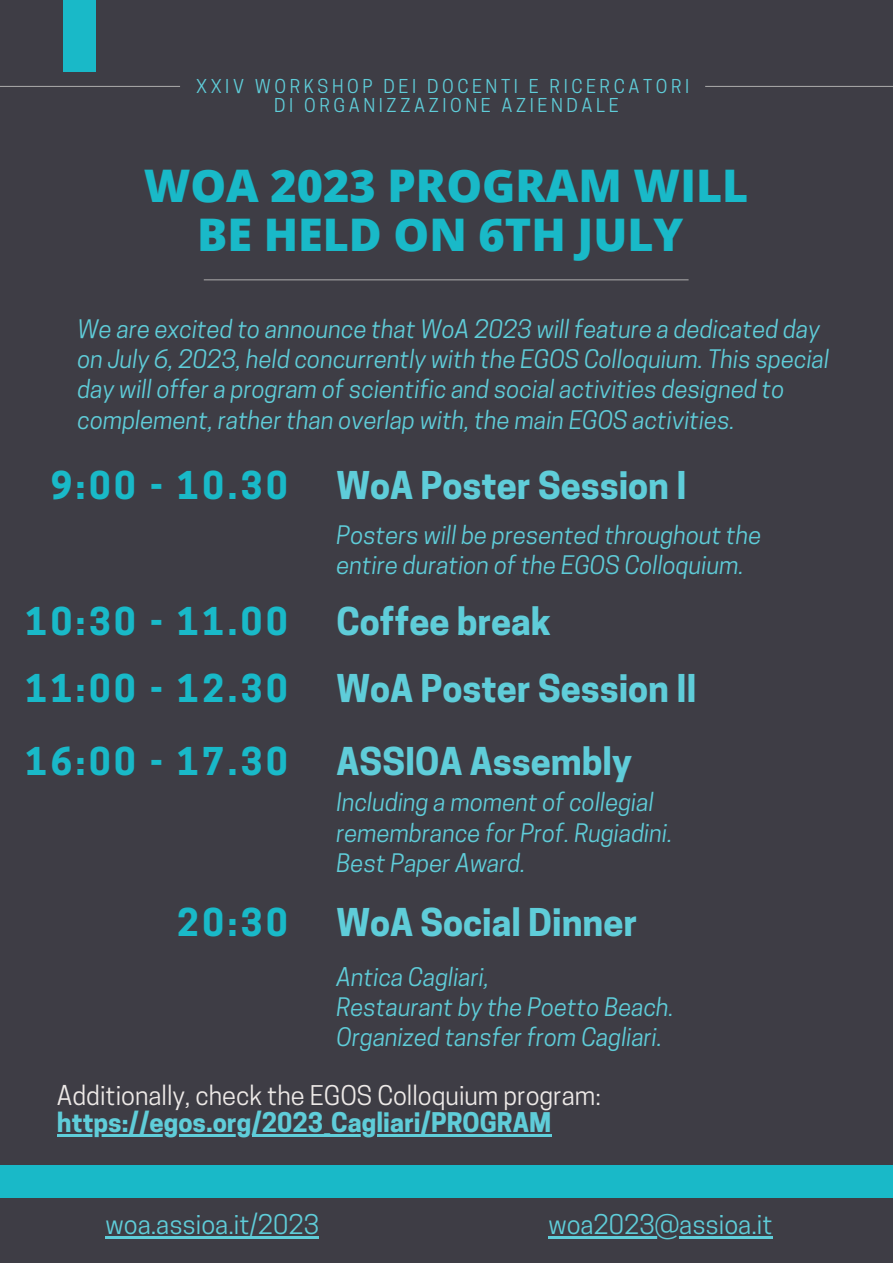
<style>
.page{position:relative;width:893px;height:1264px;background:#fff}
.page>*{position:absolute;margin:0;border:0;box-sizing:border-box;transform-origin:0 0}
.t1{font:800 45px/49.5px "Open Sans";color:#19b9c8;text-align:center}
.t2{font:700 36px "Cooper Hewitt";color:#5fcdd9}
.t3{font:700 36px "Cooper Hewitt";letter-spacing:.1em;color:#19b9c8}
.t4{font:25.5px "Cooper Hewitt";color:#ede9e7}
.t5{font:700 25.5px "Cooper Hewitt";color:#5fcdd9}
.t6{font:25.5px "Cooper Hewitt";color:#5fcdd9}
.t7{font:italic 24px/30.3px "Cooper Hewitt";color:#5fcdd9}
.t8{font:18px "Cooper Hewitt";letter-spacing:.2em;color:#5fcdd9}
</style>
<div class="page">
<div style="left:0;top:0;width:892px;height:1262px;background:#3e3d45"></div>
<hr style="left:0;top:86px;width:180px;height:1px;background:#a2a2a2">
<hr style="left:705px;top:86px;width:187px;height:1px;background:#a2a2a2">
<hr style="left:204px;top:279px;width:484px;height:1px;background:#a2a2a2">
<div style="left:0;top:1165px;width:892px;height:32px;background:#19b9c8"></div>
<div style="left:63px;top:0;width:32px;height:72px;background:#19b9c8"></div>
<hr style="left:57px;top:1133px;width:494px;height:3px;background:#5fcdd9">
<hr style="left:106px;top:1235px;width:213px;height:3px;background:#5fcdd9">
<hr style="left:548px;top:1235px;width:224px;height:3px;background:#5fcdd9">
<p class="t8" style="left:196px;top:80px;width:495px">XXIV WORKSHOP DEI DOCENTI E RICERCATORI</p>
<p class="t8" style="left:274px;top:99px;width:346px">DI ORGANIZZAZIONE AZIENDALE</p>
<p class="t1" style="left:144px;top:159px;width:606px">WOA 2023 PROGRAM WILL<br>BE HELD ON 6TH JULY</p>
<p class="t7" style="left:77px;top:316px;width:753px">We are excited to announce that WoA 2023 will feature a dedicated day on July 6, 2023, held concurrently with the EGOS Colloquium. This special day will offer a program of scientific and social activities designed to complement, rather than overlap with, the main EGOS activities.</p>
<p class="t3" style="left:51px;top:472px;width:238px">9:00 - 10.30</p>
<p class="t2" style="left:336px;top:472px;width:351px">WoA Poster Session I</p>
<p class="t7" style="left:336px;top:523px;width:426px">Posters will be presented throughout the entire duration of the EGOS Colloquium.</p>
<p class="t3" style="left:26px;top:607px;width:263px">10:30 - 11.00</p>
<p class="t2" style="left:336px;top:607px;width:216px">Coffee break</p>
<p class="t3" style="left:26px;top:675px;width:263px">11:00 - 12.30</p>
<p class="t2" style="left:336px;top:675px;width:361px">WoA Poster Session II</p>
<p class="t3" style="left:26px;top:747px;width:263px">16:00 - 17.30</p>
<p class="t3" style="left:177px;top:908px;width:112px">20:30</p>
<p class="t2" style="left:336px;top:747px;width:297px">ASSIOA Assembly</p>
<p class="t7" style="left:336px;top:790px;width:337px">Including a moment of collegial remembrance for Prof. Rugiadini.</p>
<p class="t7" style="left:336px;top:850px;width:190px">Best Paper Award.</p>
<p class="t2" style="left:336px;top:908px;width:302px">WoA Social Dinner</p>
<p class="t7" style="left:336px;top:964px;width:154px">Antica Cagliari,</p>
<p class="t7" style="left:336px;top:994px;width:339px">Restaurant by the Poetto Beach.</p>
<p class="t7" style="left:336px;top:1025px;width:327px">Organized tansfer from Cagliari.</p>
<p class="t4" style="left:57px;top:1085px;width:545px">Additionally, check the EGOS Colloquium program:</p>
<p class="t5" style="left:57px;top:1112px;width:495px">https://egos.org/2023_Cagliari/PROGRAM</p>
<p class="t6" style="left:106px;top:1214px;width:215px">woa.assioa.it/2023</p>
<p class="t6" style="left:548px;top:1214px;width:225px">woa2023@assioa.it</p>
</div>
